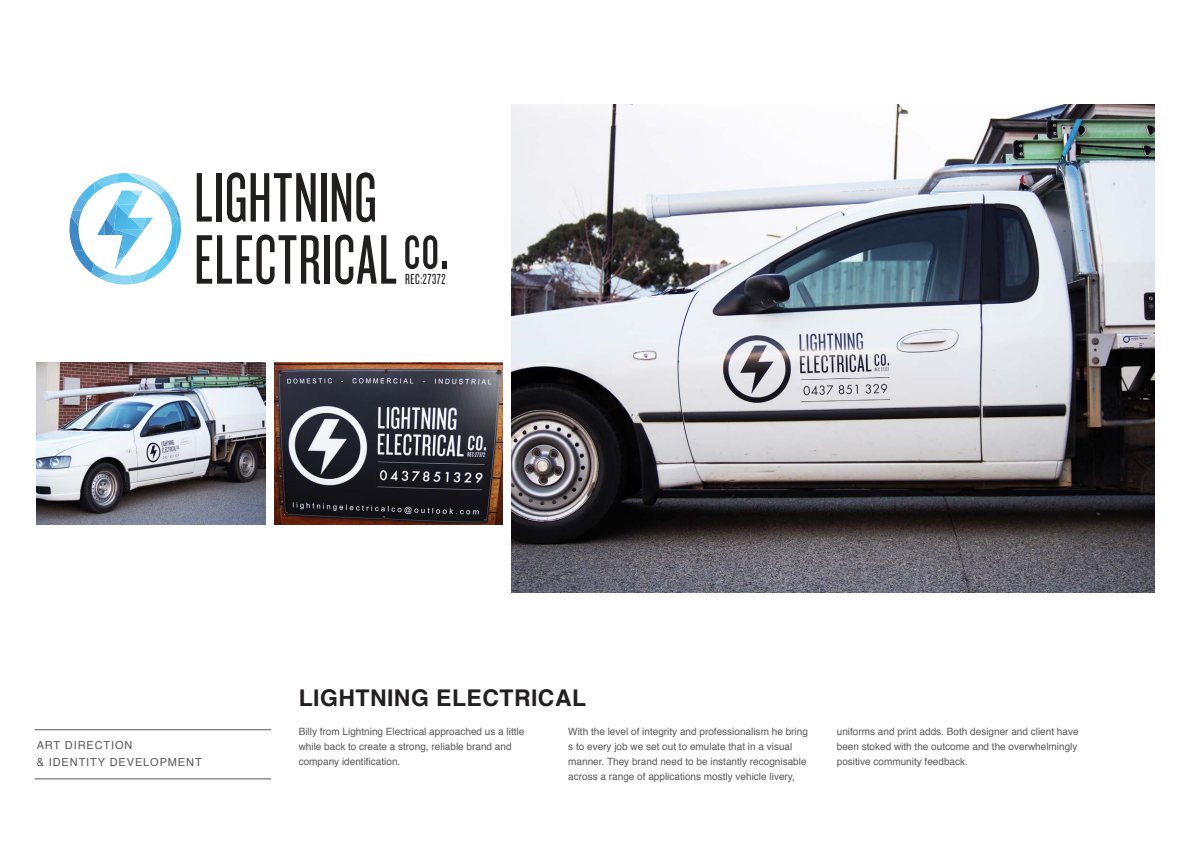
<style>
.page{position:relative;width:1191px;height:842px;background:#fff}
.page>*{position:absolute;margin:0;border:0;box-sizing:border-box;transform-origin:0 0}
.t1{font:700 23px "Helvetica";letter-spacing:.02em;color:#231f20}
.t2{font:15.2px "Knockout HTF27 Junior Bantamwt";letter-spacing:.04em;color:#211e1e}
.t3{font:11px/17px "Helvetica";letter-spacing:.08em;color:#57585a}
.t4{font:10px/15px "Helvetica";color:#57585a}
</style>
<div class="page">
<hr style="left:35px;top:729px;width:236px;height:1px;background:#57585a">
<hr style="left:35px;top:779px;width:236px;height:1px;background:#57585a">
<img style="left:511px;top:105px;width:644px;height:488px">
<img style="left:36px;top:363px;width:229px;height:161px">
<img style="left:274px;top:363px;width:229px;height:161px">
<svg style="left:197px;top:235px;width:123px;height:49px"></svg>
<div style="left:325px;top:235px;width:5px;height:49px;background:#211e1e"></div>
<svg style="left:335px;top:235px;width:61px;height:49px"></svg>
<svg style="left:405px;top:235px;width:41px;height:34px"></svg>
<svg style="left:197px;top:173px;width:15px;height:49px"></svg>
<div style="left:216px;top:173px;width:6px;height:49px;background:#211e1e"></div>
<svg style="left:227px;top:172px;width:88px;height:50px"></svg>
<div style="left:321px;top:173px;width:5px;height:49px;background:#211e1e"></div>
<svg style="left:332px;top:172px;width:43px;height:50px"></svg>
<svg style="left:69px;top:173px;width:112px;height:112px"></svg>
<p class="t2" style="left:405px;top:271px;width:42px">REC:27372</p>
<p class="t3" style="left:37px;top:737px;width:166px">ART DIRECTION<br>&amp; IDENTITY DEVELOPMENT</p>
<p class="t1" style="left:299px;top:680px;width:289px">LIGHTNING ELECTRICAL</p>
<p class="t4" style="left:299px;top:724px;width:227px">Billy from Lightning Electrical approached us a little while back to create a strong, reliable brand and company identification.</p>
<p class="t4" style="left:568px;top:724px;width:241px">With the level of integrity and professionalism he bring s to every job we set out to emulate that in a visual manner. They brand need to be instantly recognisable across a range of applications mostly vehicle livery,</p>
<p class="t4" style="left:836px;top:724px;width:243px;text-align:justify">uniforms and print adds. Both designer and client have been stoked with the outcome and the overwhelmingly positive community feedback.</p>
</div>
